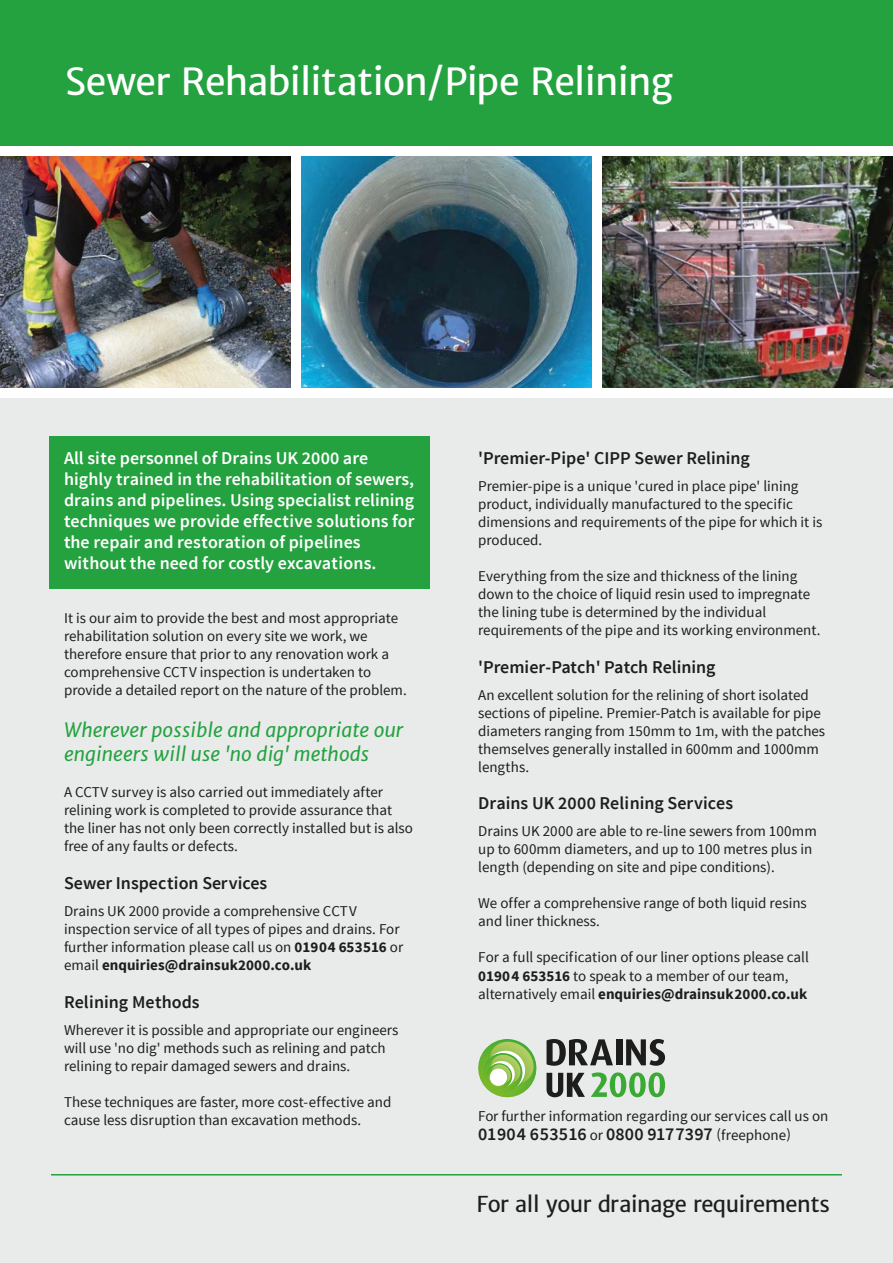
<style>
.page{position:relative;width:893px;height:1263px;background:#e3e6e5}
.page>*{position:absolute;margin:0;border:0;box-sizing:border-box;transform-origin:0 0}
.t1{font:37.5px "Merriweather Sans";letter-spacing:-.02em;color:#fff}
.t2{font:21.9px "Merriweather Sans";letter-spacing:-.02em;color:#1d1d1b}
.t3{font:italic 19.5px/24px "Merriweather Sans";color:#24a23f}
.t4{font:600 18px/21px "Source Sans Pro";color:#fff}
.t5{font:600 18px "Source Sans Pro";color:#1d1d1b}
.t6{font:600 18px "Source Sans Pro";letter-spacing:.02em;color:#1d1d1b}
.t7{font:15px/18px "Source Sans Pro";color:#1d1d1b}
.s1{font-weight:700}
.s2{font-weight:400;font-size:15px}
</style>
<div class="page">
<div style="left:0;top:0;width:893px;height:170px;background:#24a23f"></div>
<div style="left:0;top:146px;width:893px;height:252px;background:#fff"></div>
<hr style="left:51px;top:1174px;width:791px;height:1px;background:#24a23f">
<svg style="left:478px;top:1039px;width:59px;height:59px"></svg>
<div style="left:490px;top:1068px;width:17px;height:18px;background:#fff;border-radius:50%"></div>
<svg style="left:547px;top:1039px;width:66px;height:27px"></svg>
<div style="left:616px;top:1039px;width:6px;height:26px;background:#1d1d1b"></div>
<svg style="left:626px;top:1039px;width:39px;height:27px"></svg>
<svg style="left:547px;top:1073px;width:38px;height:24px"></svg>
<svg style="left:591px;top:1072px;width:74px;height:25px"></svg>
<div style="left:49px;top:436px;width:380px;height:152px;background:#24a23f"></div>
<img style="left:602px;top:156px;width:291px;height:232px">
<img style="left:301px;top:156px;width:291px;height:232px">
<img style="left:0;top:156px;width:291px;height:232px">
<h1 class="t1" style="left:65px;top:58px;width:609px">Sewer Rehabilitation/Pipe Relining</h1>
<p class="t4" style="left:64px;top:448px;width:352px">All site personnel of Drains UK 2000 are highly trained in the rehabilitation of sewers, drains and pipelines. Using specialist relining techniques we provide effective solutions for the repair and restoration of pipelines without the need for costly excavations.</p>
<p class="t7" style="left:64px;top:610px;width:344px">It is our aim to provide the best and most appropriate rehabilitation solution on every site we work, we therefore ensure that prior to any renovation work a comprehensive CCTV inspection is undertaken to provide a detailed report on the nature of the problem.</p>
<h3 class="t3" style="left:64px;top:718px;width:341px">Wherever possible and appropriate our engineers will use 'no dig' methods</h3>
<p class="t7" style="left:64px;top:784px;width:350px">A CCTV survey is also carried out immediately after relining work is completed to provide assurance that the liner has not only been correctly installed but is also free of any faults or defects.</p>
<p class="t5" style="left:64px;top:872px;width:205px">Sewer Inspection Services</p>
<p class="t7" style="left:64px;top:902px;width:341px">Drains UK 2000 provide a comprehensive CCTV inspection service of all types of pipes and drains. For further information please call us on <span class="s1">01904 653516</span> or email <span class="s1">enquiries@drainsuk2000.co.uk</span></p>
<p class="t5" style="left:64px;top:990px;width:137px">Relining Methods</p>
<p class="t7" style="left:64px;top:1021px;width:336px">Wherever it is possible and appropriate our engineers will use 'no dig' methods such as relining and patch relining to repair damaged sewers and drains.</p>
<p class="t7" style="left:64px;top:1093px;width:329px">These techniques are faster, more cost-effective and cause less disruption than excavation methods.</p>
<p class="t5" style="left:478px;top:447px;width:273px">'Premier-Pipe' CIPP Sewer Relining</p>
<p class="t7" style="left:478px;top:478px;width:346px">Premier-pipe is a unique 'cured in place pipe' lining product, individually manufactured to the specific dimensions and requirements of the pipe for which it is produced.</p>
<p class="t7" style="left:478px;top:568px;width:344px">Everything from the size and thickness of the lining down to the choice of liquid resin used to impregnate the lining tube is determined by the individual requirements of the pipe and its working environment.</p>
<p class="t5" style="left:478px;top:656px;width:239px">'Premier-Patch' Patch Relining</p>
<p class="t7" style="left:478px;top:686px;width:349px">An excellent solution for the relining of short isolated sections of pipeline. Premier-Patch is available for pipe diameters ranging from 150mm to 1m, with the patches themselves generally installed in 600mm and 1000mm lengths.</p>
<p class="t5" style="left:478px;top:792px;width:257px">Drains UK 2000 Relining Services</p>
<p class="t7" style="left:478px;top:823px;width:340px">Drains UK 2000 are able to re-line sewers from 100mm up to 600mm diameters, and up to 100 metres plus in length (depending on site and pipe conditions).</p>
<p class="t7" style="left:478px;top:895px;width:330px">We offer a comprehensive range of both liquid resins and liner thickness.</p>
<p class="t7" style="left:478px;top:949px;width:332px">For a full specification of our liner options please call<br><span class="s1">01904 653516</span> to speak to a member of our team, alternatively email <span class="s1">enquiries@drainsuk2000.co.uk</span></p>
<p class="t7" style="left:478px;top:1108px;width:352px">For further information regarding our services call us on</p>
<p class="t6" style="left:478px;top:1122px;width:314px">01904 653516 <span class="s2">or</span> 0800 9177397 <span class="s2">(freephone)</span></p>
<h2 class="t2" style="left:477px;top:1190px;width:355px">For all your drainage requirements</h2>
</div>
